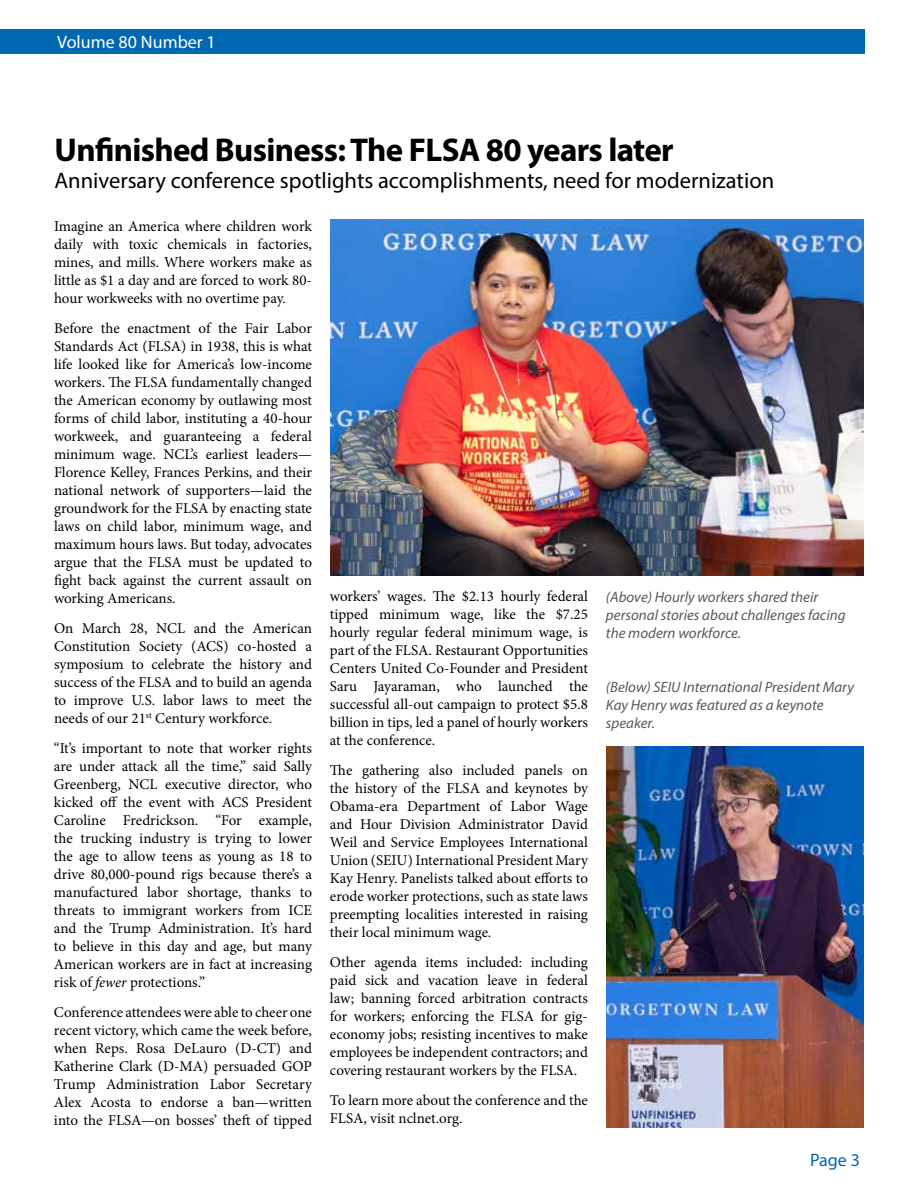
<style>
.page{position:relative;width:918px;height:1188px;background:#fff}
.page>*{position:absolute;margin:0;border:0;box-sizing:border-box;transform-origin:0 0}
.t1{font:700 33px "Myriad Pro";letter-spacing:-.02em;color:#000}
.t2{font:22.5px "Myriad Pro";color:#000}
.t3{font:18px "Myriad Pro";color:#fff}
.t4{font:18px "Myriad Pro";color:#0067b1}
.t5{font:15px/18px "Minion Pro";letter-spacing:-.005em;color:#000;text-align:justify}
.t6{font:italic 15px/18px "Myriad Pro";color:#58595b}
.s1{font-style:italic}
</style>
<div class="page">
<div style="left:0;top:30px;width:865px;height:24px;background:#0067b1"></div>
<img style="left:606px;top:746px;width:258px;height:382px">
<img style="left:330px;top:220px;width:533px;height:355px">
<p class="t3" style="left:57px;top:31px;width:160px">Volume 80 Number 1</p>
<h1 class="t1" style="left:55px;top:129px;width:621px">Unfinished Business: The FLSA 80 years later</h1>
<h2 class="t2" style="left:55px;top:167px;width:721px">Anniversary conference spotlights accomplishments, need for modernization</h2>
<p class="t5" style="left:54px;top:217px;width:260px">Imagine an America where children work daily with toxic chemicals in factories, mines, and mills. Where workers make as little as $1 a day and are forced to work 80- hour workweeks with no overtime pay.</p>
<p class="t5" style="left:54px;top:319px;width:260px">Before the enactment of the Fair Labor Standards Act (FLSA) in 1938, this is what life looked like for America’s low-income workers. The FLSA fundamentally changed the American economy by outlawing most forms of child labor, instituting a 40-hour workweek, and guaranteeing a federal minimum wage. NCL’s earliest leaders— Florence Kelley, Frances Perkins, and their national network of supporters—laid the groundwork for the FLSA by enacting state laws on child labor, minimum wage, and maximum hours laws. But today, advocates argue that the FLSA must be updated to fight back against the current assault on working Americans.</p>
<p class="t5" style="left:54px;top:619px;width:260px">On March 28, NCL and the American Constitution Society (ACS) co-hosted a symposium to celebrate the history and success of the FLSA and to build an agenda to improve U.S. labor laws to meet the needs of our 21<sup>st</sup> Century workforce.</p>
<p class="t5" style="left:54px;top:739px;width:260px">“It’s important to note that worker rights are under attack all the time,” said Sally Greenberg, NCL executive director, who kicked off the event with ACS President Caroline Fredrickson. “For example, the trucking industry is trying to lower the age to allow teens as young as 18 to drive 80,000-pound rigs because there’s a manufactured labor shortage, thanks to threats to immigrant workers from ICE and the Trump Administration. It’s hard to believe in this day and age, but many American workers are in fact at increasing risk of <span class="s1">fewer</span> protections.”</p>
<p class="t5" style="left:54px;top:1003px;width:260px">Conference attendees were able to cheer one recent victory, which came the week before, when Reps. Rosa DeLauro (D-CT) and Katherine Clark (D-MA) persuaded GOP Trump Administration Labor Secretary Alex Acosta to endorse a ban—written into the FLSA—on bosses’ theft of tipped</p>
<p class="t5" style="left:330px;top:588px;width:260px">workers’ wages. The $2.13 hourly federal tipped minimum wage, like the $7.25 hourly regular federal minimum wage, is part of the FLSA. Restaurant Opportunities Centers United Co-Founder and President Saru Jayaraman, who launched the successful all-out campaign to protect $5.8 billion in tips, led a panel of hourly workers at the conference.</p>
<p class="t5" style="left:330px;top:762px;width:260px">The gathering also included panels on the history of the FLSA and keynotes by Obama-era Department of Labor Wage and Hour Division Administrator David Weil and Service Employees International Union (SEIU) International President Mary Kay Henry. Panelists talked about efforts to erode worker protections, such as state laws preempting localities interested in raising their local minimum wage.</p>
<p class="t5" style="left:330px;top:954px;width:260px">Other agenda items included: including paid sick and vacation leave in federal law; banning forced arbitration contracts for workers; enforcing the FLSA for gig&shy;economy jobs; resisting incentives to make employees be independent contractors; and covering restaurant workers by the FLSA.</p>
<p class="t5" style="left:330px;top:1092px;width:260px">To learn more about the conference and the<br>FLSA, visit nclnet.org.</p>
<p class="t6" style="left:606px;top:587px;width:241px">(Above) Hourly workers shared their personal stories about challenges facing the modern workforce.</p>
<p class="t6" style="left:606px;top:677px;width:249px">(Below) SEIU International President Mary<br>Kay Henry was featured as a keynote speaker.</p>
<p class="t4" style="left:810px;top:1148px;width:51px">Page 3</p>
</div>
